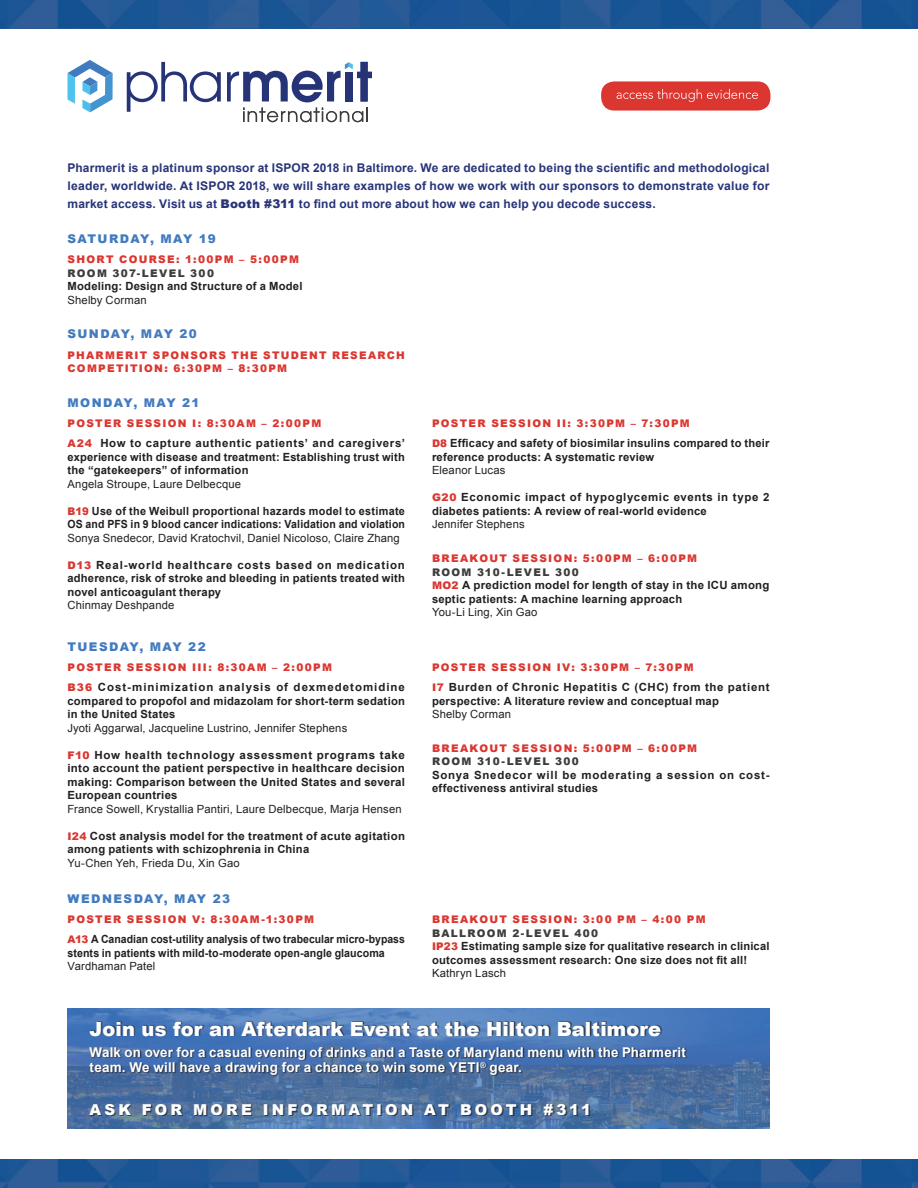
<style>
.page{position:relative;width:918px;height:1188px;background:#fff}
.page>*{position:absolute;margin:0;border:0;box-sizing:border-box;transform-origin:0 0}
.t1{font:900 19.5px "Arial";letter-spacing:.005em;color:#fff}
.t2{font:900 15px "Arial";letter-spacing:.21em;color:#fff}
.t3{font:700 13.5px/15px "Arial";letter-spacing:.01em;color:#fff}
.t4{font:700 12px/18px "Arial";letter-spacing:.02em;color:#273478;text-align:justify}
.t5{font:900 12px "Arial";letter-spacing:.12em;color:#437bbf}
.t6{font:700 11.25px/13.5px "Arial";letter-spacing:.02em;color:#231f20}
.t7{font:11.25px "Arial";letter-spacing:.015em;color:#231f20}
.t8{font:700 11.25px/13.5px "Arial";letter-spacing:.02em;color:#231f20;scale:.93 1}
.t9{font:700 11.25px/13.5px "Arial";letter-spacing:.065em;color:#231f20}
.t10{font:900 10.5px/13.5px "Arial";letter-spacing:.125em;color:#db3630}
.t11{font:900 10.5px "Arial";letter-spacing:.125em;color:#3d3d3c}
.s1{font-weight:900}
.s2{font-weight:900;font-size:10.5px;color:#db3630}
</style>
<div class="page">
<img style="left:68px;top:1009px;width:702px;height:119px">
<div style="left:89px;top:1022px;width:598px;height:94px;background:#231f20;opacity:.75"></div>
<svg style="left:127px;top:62px;width:94px;height:50px"></svg>
<svg style="left:243px;top:108px;width:125px;height:14px"></svg>
<svg style="left:68px;top:60px;width:45px;height:52px"></svg>
<svg style="left:227px;top:62px;width:145px;height:40px"></svg>
<div style="left:601px;top:81px;width:169px;height:30px;background:#db3630;border-radius:13px"></div>
<svg style="left:617px;top:89px;width:141px;height:13px"></svg>
<img style="left:0;top:1159px;width:918px;height:29px">
<img style="left:0;top:0;width:918px;height:29px">
<p class="t4" style="left:68px;top:159px;width:704px">Pharmerit is a platinum sponsor at ISPOR 2018 in Baltimore. We are dedicated to being the scientific and methodological leader, worldwide. At ISPOR 2018, we will share examples of how we work with our sponsors to demonstrate value for market access. Visit us at <span class="s1">Booth #311</span> to find out more about how we can help you decode success.</p>
<p class="t5" style="left:68px;top:230px;width:150px">SATURDAY, MAY 19</p>
<p class="t10" style="left:68px;top:252px;width:233px">SHORT COURSE: 1:00PM – 5:00PM</p>
<p class="t11" style="left:68px;top:265px;width:148px">ROOM 307-LEVEL 300</p>
<p class="t6" style="left:68px;top:280px;width:237px">Modeling: Design and Structure of a Model</p>
<p class="t7" style="left:68px;top:292px;width:81px">Shelby Corman</p>
<p class="t5" style="left:68px;top:325px;width:131px">SUNDAY, MAY 20</p>
<p class="t10" style="left:68px;top:348px;width:339px">PHARMERIT SPONSORS THE STUDENT RESEARCH<br>COMPETITION: 6:30PM – 8:30PM</p>
<p class="t5" style="left:68px;top:394px;width:133px">MONDAY, MAY 21</p>
<p class="t10" style="left:68px;top:416px;width:255px">POSTER SESSION I: 8:30AM – 2:00PM</p>
<p class="t6" style="left:68px;top:437px;width:339px;text-align:justify"><span class="s2">A24</span> How to capture authentic patients’ and caregivers’ experience with disease and treatment: Establishing trust with the “gatekeepers” of information</p>
<p class="t7" style="left:68px;top:476px;width:175px">Angela Stroupe, Laure Delbecque</p>
<p class="t6" style="left:68px;top:504px;width:339px"><span class="s2">B19</span> Use of the Weibull proportional hazards model to estimate<br>OS and PFS in 9 blood cancer indications: Validation and violation</p>
<p class="t7" style="left:68px;top:530px;width:334px">Sonya Snedecor, David Kratochvil, Daniel Nicoloso, Claire Zhang</p>
<p class="t6" style="left:68px;top:558px;width:339px;text-align:justify"><span class="s2">D13</span> Real-world healthcare costs based on medication adherence, risk of stroke and bleeding in patients treated with novel anticoagulant therapy</p>
<p class="t7" style="left:68px;top:598px;width:108px">Chinmay Deshpande</p>
<p class="t5" style="left:68px;top:638px;width:140px">TUESDAY, MAY 22</p>
<p class="t10" style="left:68px;top:660px;width:266px">POSTER SESSION III: 8:30AM – 2:00PM</p>
<p class="t6" style="left:68px;top:681px;width:339px;text-align:justify"><span class="s2">B36</span> Cost-minimization analysis of dexmedetomidine compared to propofol and midazolam for short-term sedation in the United States</p>
<p class="t7" style="left:68px;top:720px;width:281px">Jyoti Aggarwal, Jacqueline Lustrino, Jennifer Stephens</p>
<p class="t6" style="left:68px;top:748px;width:339px;text-align:justify"><span class="s2">F10</span> How health technology assessment programs take into account the patient perspective in healthcare decision making: Comparison between the United States and several European countries</p>
<p class="t7" style="left:68px;top:801px;width:336px">France Sowell, Krystallia Pantiri, Laure Delbecque, Marja Hensen</p>
<p class="t6" style="left:68px;top:829px;width:339px"><span class="s2">I24</span> Cost analysis model for the treatment of acute agitation among patients with schizophrenia in China</p>
<p class="t7" style="left:68px;top:855px;width:174px">Yu-Chen Yeh, Frieda Du, Xin Gao</p>
<p class="t5" style="left:68px;top:890px;width:164px">WEDNESDAY, MAY 23</p>
<p class="t10" style="left:68px;top:912px;width:248px">POSTER SESSION V: 8:30AM-1:30PM</p>
<p class="t8" style="left:68px;top:933px;width:364px"><span class="s2">A13</span> A Canadian cost-utility analysis of two trabecular micro-bypass stents in patients with mild-to-moderate open-angle glaucoma</p>
<p class="t7" style="left:68px;top:959px;width:89px">Vardhaman Patel</p>
<p class="t10" style="left:432px;top:416px;width:259px">POSTER SESSION II: 3:30PM – 7:30PM</p>
<p class="t6" style="left:432px;top:437px;width:339px"><span class="s2">D8</span> Efficacy and safety of biosimilar insulins compared to their reference products: A systematic review</p>
<p class="t7" style="left:432px;top:463px;width:75px">Eleanor Lucas</p>
<p class="t6" style="left:432px;top:491px;width:339px"><span class="s2">G20</span> Economic impact of hypoglycemic events in type 2 diabetes patients: A review of real-world evidence</p>
<p class="t7" style="left:432px;top:517px;width:94px">Jennifer Stephens</p>
<p class="t10" style="left:432px;top:551px;width:267px">BREAKOUT SESSION: 5:00PM – 6:00PM</p>
<p class="t11" style="left:432px;top:564px;width:148px">ROOM 310-LEVEL 300</p>
<p class="t6" style="left:432px;top:579px;width:339px"><span class="s2">MO2</span> A prediction model for length of stay in the ICU among septic patients: A machine learning approach</p>
<p class="t7" style="left:432px;top:605px;width:107px">You-Li Ling, Xin Gao</p>
<p class="t10" style="left:432px;top:660px;width:263px">POSTER SESSION IV: 3:30PM – 7:30PM</p>
<p class="t6" style="left:432px;top:681px;width:339px"><span class="s2">I7</span> Burden of Chronic Hepatitis C (CHC) from the patient perspective: A literature review and conceptual map</p>
<p class="t7" style="left:432px;top:707px;width:81px">Shelby Corman</p>
<p class="t10" style="left:432px;top:741px;width:267px">BREAKOUT SESSION: 5:00PM – 6:00PM</p>
<p class="t11" style="left:432px;top:754px;width:148px">ROOM 310-LEVEL 300</p>
<p class="t9" style="left:432px;top:769px;width:339px">Sonya Snedecor will be moderating a session on cost&shy;effectiveness antiviral studies</p>
<p class="t10" style="left:432px;top:912px;width:275px">BREAKOUT SESSION: 3:00 PM – 4:00 PM</p>
<p class="t11" style="left:432px;top:925px;width:168px">BALLROOM 2-LEVEL 400</p>
<p class="t6" style="left:432px;top:940px;width:339px"><span class="s2">IP23</span> Estimating sample size for qualitative research in clinical outcomes assessment research: One size does not fit all!</p>
<p class="t7" style="left:432px;top:966px;width:76px">Kathryn Lasch</p>
<h1 class="t1" style="left:90px;top:1014px;width:573px">Join us for an Afterdark Event at the Hilton Baltimore</h1>
<p class="t3" style="left:90px;top:1046px;width:598px">Walk on over for a casual evening of drinks and a Taste of Maryland menu with the Pharmerit team. We will have a drawing for a chance to win some YETI<sup>®</sup> gear.</p>
<h2 class="t2" style="left:90px;top:1099px;width:503px">ASK FOR MORE INFORMATION AT BOOTH #311</h2>
</div>
